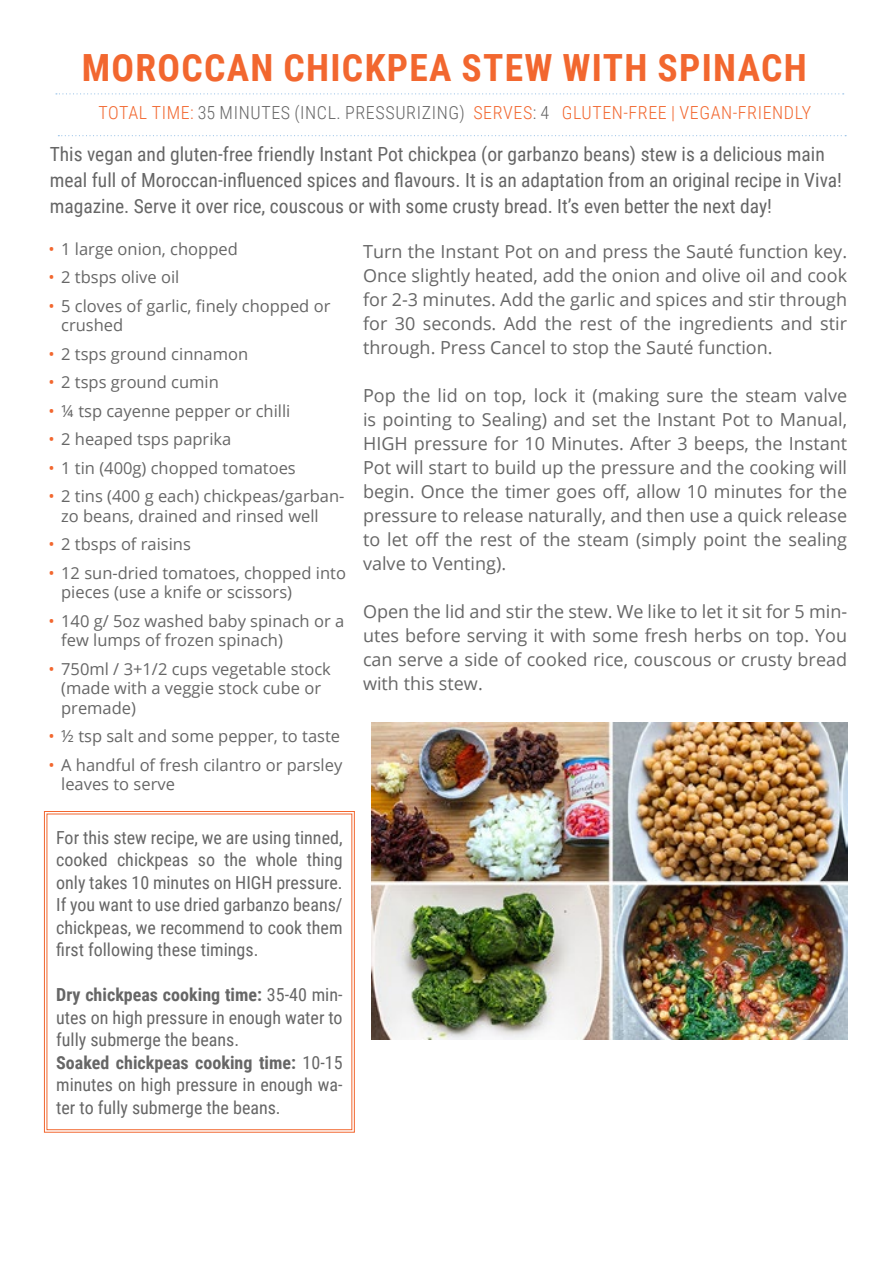
<style>
.page{position:relative;width:893px;height:1263px;background:#fff}
.page>*{position:absolute;margin:0;border:0;box-sizing:border-box;transform-origin:0 0}
.t1{font:700 37.5px "Roboto Condensed";letter-spacing:.035em;color:#f2672f}
.t2{font:19.5px/25.5px "Roboto Condensed";color:#666}
.t3{font:18px/24px "Open Sans";color:#666;text-align:justify}
.t4{font:18px/22.5px "Roboto Condensed";color:#666;text-align:justify}
.t5{font:300 18px "Roboto Condensed";letter-spacing:.035em;color:#f2672f}
.t6{font:16.5px/19.5px "Open Sans";color:#666}
.s1{color:#666}
.s2{color:#f2672f}
.s3{font-weight:700}
</style>
<div class="page">
<svg style="left:56px;top:93px;width:788px;height:1px"></svg>
<svg style="left:58px;top:135px;width:788px;height:1px"></svg>
<svg style="left:44px;top:811px;width:311px;height:322px"></svg>
<img style="left:371px;top:723px;width:476px;height:317px">
<h1 class="t1" style="left:82px;top:41px;width:727px">MOROCCAN CHICKPEA STEW WITH SPINACH</h1>
<p class="t5" style="left:98px;top:100px;width:714px">TOTAL TIME: <span class="s1">35 MINUTES (INCL. PRESSURIZING)</span> SERVES<span class="s1">: 4</span> GLUTEN-FREE | VEGAN-FRIENDLY</p>
<p class="t2" style="left:50px;top:141px;width:794px">This vegan and gluten-free friendly Instant Pot chickpea (or garbanzo beans) stew is a delicious main meal full of Moroccan-influenced spices and flavours. It is an adaptation from an original recipe in Viva! magazine. Serve it over rice, couscous or with some crusty bread. It’s even better the next day!</p>
<p class="t6" style="left:48px;top:239px;width:191px"><span class="s2">•</span> 1 large onion, chopped</p>
<p class="t6" style="left:48px;top:267px;width:133px"><span class="s2">•</span> 2 tbsps olive oil</p>
<p class="t6" style="left:61px;top:296px;width:271px;text-indent:-13px"><span class="s2">•</span> 5 cloves of garlic, finely chopped or crushed</p>
<p class="t6" style="left:48px;top:344px;width:201px"><span class="s2">•</span> 2 tsps ground cinnamon</p>
<p class="t6" style="left:48px;top:372px;width:172px"><span class="s2">•</span> 2 tsps ground cumin</p>
<p class="t6" style="left:48px;top:401px;width:243px"><span class="s2">•</span> ¼ tsp cayenne pepper or chilli</p>
<p class="t6" style="left:48px;top:429px;width:184px"><span class="s2">•</span> 2 heaped tsps paprika</p>
<p class="t6" style="left:48px;top:458px;width:249px"><span class="s2">•</span> 1 tin (400g) chopped tomatoes</p>
<p class="t6" style="left:61px;top:486px;width:285px;text-indent:-13px"><span class="s2">•</span> 2 tins (400 g each) chickpeas/garban&shy;zo beans, drained and rinsed well</p>
<p class="t6" style="left:48px;top:534px;width:144px"><span class="s2">•</span> 2 tbsps of raisins</p>
<p class="t6" style="left:61px;top:563px;width:286px;text-indent:-13px"><span class="s2">•</span> 12 sun-dried tomatoes, chopped into pieces (use a knife or scissors)</p>
<p class="t6" style="left:61px;top:611px;width:284px;text-indent:-13px"><span class="s2">•</span> 140 g/ 5oz washed baby spinach or a few lumps of frozen spinach)</p>
<p class="t6" style="left:61px;top:659px;width:271px;text-indent:-13px"><span class="s2">•</span> 750ml / 3+1/2 cups vegetable stock (made with a veggie stock cube or premade)</p>
<p class="t6" style="left:48px;top:726px;width:293px"><span class="s2">•</span> ½ tsp salt and some pepper, to taste</p>
<p class="t6" style="left:61px;top:755px;width:283px;text-indent:-13px"><span class="s2">•</span> A handful of fresh cilantro or parsley leaves to serve</p>
<p class="t4" style="left:56px;top:825px;width:288px">For this stew recipe, we are using tinned, cooked chickpeas so the whole thing only takes 10 minutes on HIGH pressure.<br>If you want to use dried garbanzo beans/ chickpeas, we recommend to cook them first following these timings.</p>
<p class="t4" style="left:56px;top:983px;width:288px;text-align:left"><span class="s3">Dry chickpeas cooking time:</span> 35-40 min&shy;utes on high pressure in enough water to fully submerge the beans.<br><span class="s3">Soaked chickpeas cooking time:</span> 10-15 minutes on high pressure in enough wa&shy;ter to fully submerge the beans.</p>
<p class="t3" style="left:363px;top:239px;width:486px">Turn the Instant Pot on and press the Sauté function key.<br>Once slightly heated, add the onion and olive oil and cook for 2-3 minutes. Add the garlic and spices and stir through for 30 seconds. Add the rest of the ingredients and stir through. Press Cancel to stop the Sauté function.</p>
<p class="t3" style="left:363px;top:383px;width:486px">Pop the lid on top, lock it (making sure the steam valve is pointing to Sealing) and set the Instant Pot to Manual, HIGH pressure for 10 Minutes. After 3 beeps, the Instant Pot will start to build up the pressure and the cooking will begin. Once the timer goes off, allow 10 minutes for the pressure to release naturally, and then use a quick release to let off the rest of the steam (simply point the sealing valve to Venting).</p>
<p class="t3" style="left:363px;top:599px;width:486px">Open the lid and stir the stew. We like to let it sit for 5 min&shy;utes before serving it with some fresh herbs on top. You can serve a side of cooked rice, couscous or crusty bread with this stew.</p>
</div>
